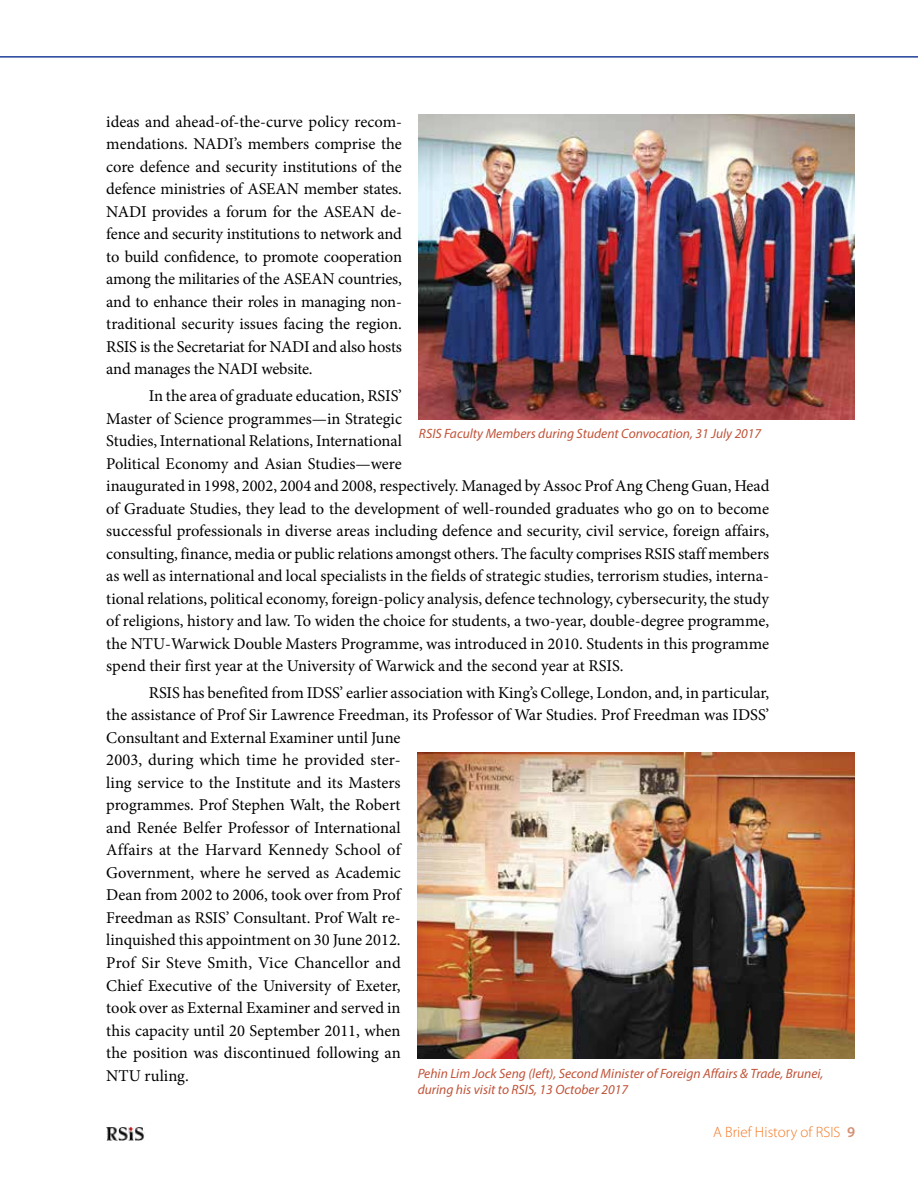
<style>
.page{position:relative;width:918px;height:1188px;background:#fff}
.page>*{position:absolute;margin:0;border:0;box-sizing:border-box;transform-origin:0 0}
.t1{font:16.5px/22.5px "Minion Pro";color:#000}
.t2{font:300 15px "Myriad Pro";color:#f47721}
.t3{font:italic 13.5px/16.5px "Myriad Pro";color:#c05338}
.s1{font-weight:600;color:#d59075}
</style>
<div class="page">
<hr style="left:0;top:56px;width:918px;height:2px;background:#21409a">
<img style="left:107px;top:1127px;width:38px;height:14px">
<img style="left:418px;top:753px;width:436px;height:306px">
<img style="left:419px;top:115px;width:435px;height:305px">
<p class="t1" style="left:106px;top:110px;width:297px;text-align:justify">ideas and ahead-of-the-curve policy recom&shy;mendations. NADI’s members comprise the core defence and security institutions of the defence ministries of ASEAN member states.<br>NADI provides a forum for the ASEAN de&shy;fence and security institutions to network and to build confidence, to promote cooperation among the militaries of the ASEAN countries, and to enhance their roles in managing non&shy;traditional security issues facing the region.<br>RSIS is the Secretariat for NADI and also hosts and manages the NADI website.</p>
<p class="t1" style="left:106px;top:385px;width:665px;text-indent:43px">In the area of graduate education, RSIS’<br>Master of Science programmes—in Strategic<br>Studies, International Relations, International<br>Political Economy and Asian Studies—were<br>inaugurated in 1998, 2002, 2004 and 2008, respectively. Managed by Assoc Prof Ang Cheng Guan, Head of Graduate Studies, they lead to the development of well-rounded graduates who go on to become successful professionals in diverse areas including defence and security, civil service, foreign affairs, consulting, finance, media or public relations amongst others. The faculty comprises RSIS staff members as well as international and local specialists in the fields of strategic studies, terrorism studies, interna&shy;tional relations, political economy, foreign-policy analysis, defence technology, cybersecurity, the study of religions, history and law. To widen the choice for students, a two-year, double-degree programme, the NTU-Warwick Double Masters Programme, was introduced in 2010. Students in this programme spend their first year at the University of Warwick and the second year at RSIS.</p>
<p class="t1" style="left:106px;top:681px;width:665px;text-indent:43px">RSIS has benefited from IDSS’ earlier association with King’s College, London, and, in particular, the assistance of Prof Sir Lawrence Freedman, its Professor of War Studies. Prof Freedman was IDSS’ Consultant and External Examiner until June<br>2003, during which time he provided ster-<br>ling service to the Institute and its Masters<br>programmes. Prof Stephen Walt, the Robert<br>and Renée Belfer Professor of International<br>Affairs at the Harvard Kennedy School of<br>Government, where he served as Academic<br>Dean from 2002 to 2006, took over from Prof<br>Freedman as RSIS’ Consultant. Prof Walt re-<br>linquished this appointment on 30 June 2012.<br>Prof Sir Steve Smith, Vice Chancellor and<br>Chief Executive of the University of Exeter,<br>took over as External Examiner and served in<br>this capacity until 20 September 2011, when<br>the position was discontinued following an<br>NTU ruling.</p>
<p class="t3" style="left:419px;top:425px;width:344px">RSIS Faculty Members during Student Convocation, 31 July 2017</p>
<p class="t3" style="left:418px;top:1065px;width:407px">Pehin Lim Jock Seng (left), Second Minister of Foreign Affairs &amp; Trade, Brunei, during his visit to RSIS, 13 October 2017</p>
<p class="t2" style="left:713px;top:1123px;width:143px">A Brief History of RSIS <span class="s1">9</span></p>
</div>
